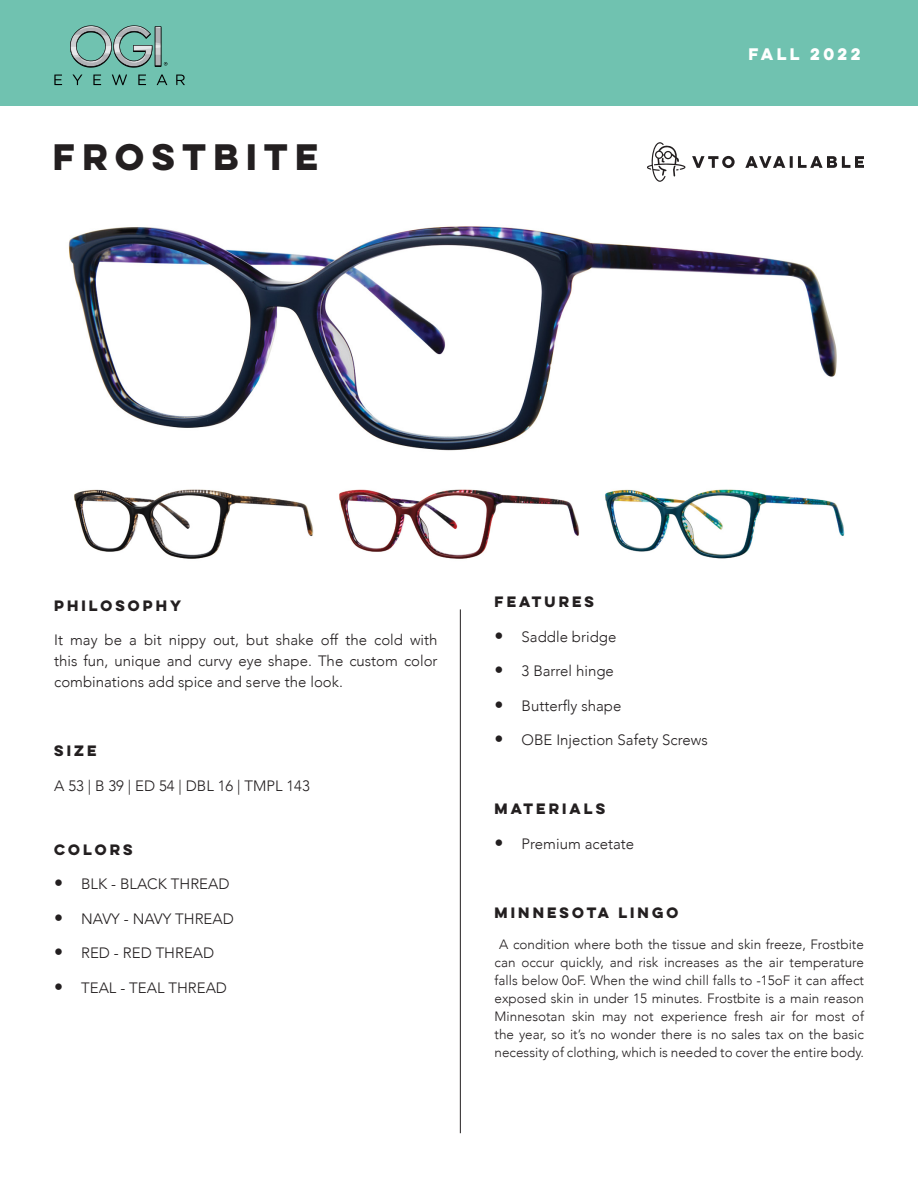
<style>
.page{position:relative;width:918px;height:1188px;background:#fff}
.page>*{position:absolute;margin:0;border:0;box-sizing:border-box;transform-origin:0 0}
.t1{font:700 33px "Lulo Clean One";color:#231f20}
.t2{font:300 15px/21px "Avenir";color:#231f20;text-align:justify}
.t3{font:700 15px "Lulo Clean One";color:#fff}
.t4{font:300 13.5px/18px "Avenir";color:#231f20;text-align:center}
.t5{font:700 13.5px "Lulo Clean One";color:#231f20}
.s1{font-weight:400;font-size:18px}
</style>
<div class="page">
<hr style="left:460px;top:609px;width:1px;height:524px;background:#231f20">
<div style="left:0;top:0;width:918px;height:106px;background:#70c2b0"></div>
<svg style="left:112px;top:75px;width:15px;height:10px"></svg>
<svg style="left:176px;top:75px;width:9px;height:10px"></svg>
<svg style="left:93px;top:75px;width:8px;height:10px"></svg>
<svg style="left:138px;top:75px;width:8px;height:10px"></svg>
<svg style="left:54px;top:75px;width:8px;height:10px"></svg>
<svg style="left:157px;top:74px;width:10px;height:11px"></svg>
<svg style="left:73px;top:75px;width:9px;height:10px"></svg>
<svg style="left:70px;top:25px;width:97px;height:43px"></svg>
<svg style="left:647px;top:142px;width:39px;height:40px"></svg>
<svg style="left:692px;top:156px;width:172px;height:12px"></svg>
<img style="left:68px;top:226px;width:769px;height:225px">
<img style="left:74px;top:489px;width:240px;height:70px">
<img style="left:339px;top:489px;width:241px;height:70px">
<img style="left:605px;top:489px;width:240px;height:70px">
<p class="t1" style="left:53px;top:132px;width:274px">FROSTBITE</p>
<p class="t3" style="left:749px;top:42px;width:117px">FALL 2022</p>
<p class="t5" style="left:54px;top:595px;width:132px">PHILOSOPHY</p>
<p class="t2" style="left:54px;top:630px;width:385px">It may be a bit nippy out, but shake off the cold with this fun, unique and curvy eye shape. The custom color combinations add spice and serve the look.</p>
<p class="t5" style="left:54px;top:740px;width:47px">SIZE</p>
<p class="t2" style="left:54px;top:775px;width:257px">A 53 | B 39 | ED 54 | DBL 16 | TMPL 143</p>
<p class="t5" style="left:54px;top:839px;width:83px">COLORS</p>
<p class="t2" style="left:54px;top:874px;width:177px"><span class="s1">•</span> BLK - BLACK THREAD</p>
<p class="t2" style="left:54px;top:908px;width:181px"><span class="s1">•</span> NAVY - NAVY THREAD</p>
<p class="t2" style="left:54px;top:943px;width:162px"><span class="s1">•</span> RED - RED THREAD</p>
<p class="t2" style="left:54px;top:977px;width:174px"><span class="s1">•</span> TEAL - TEAL THREAD</p>
<p class="t5" style="left:495px;top:591px;width:104px">FEATURES</p>
<p class="t2" style="left:495px;top:626px;width:123px"><span class="s1">•</span> Saddle bridge</p>
<p class="t2" style="left:495px;top:660px;width:121px"><span class="s1">•</span> 3 Barrel hinge</p>
<p class="t2" style="left:495px;top:695px;width:128px"><span class="s1">•</span> Butterfly shape</p>
<p class="t2" style="left:495px;top:729px;width:215px"><span class="s1">•</span> OBE Injection Safety Screws</p>
<p class="t5" style="left:495px;top:798px;width:115px">MATERIALS</p>
<p class="t2" style="left:495px;top:833px;width:141px"><span class="s1">•</span> Premium acetate</p>
<p class="t5" style="left:495px;top:902px;width:188px">MINNESOTA LINGO</p>
<p class="t4" style="left:495px;top:935px;width:371px">A condition where both the tissue and skin freeze, Frostbite can occur quickly, and risk increases as the air temperature falls below 0oF. When the wind chill falls to -15oF it can affect exposed skin in under 15 minutes. Frostbite is a main reason Minnesotan skin may not experience fresh air for most of the year, so it’s no wonder there is no sales tax on the basic necessity of clothing, which is needed to cover the entire body.</p>
</div>
